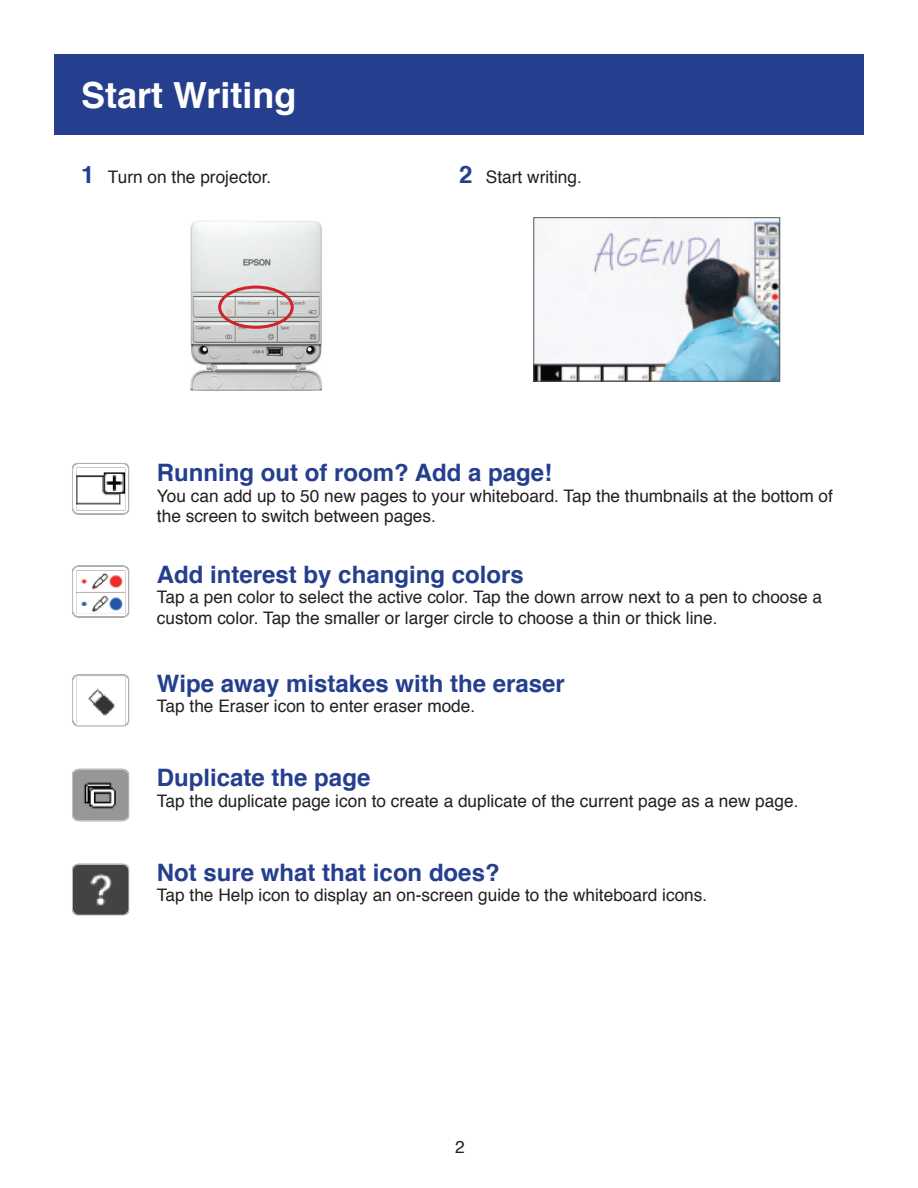
<style>
.page{position:relative;width:918px;height:1188px;background:#fff}
.page>*{position:absolute;margin:0;border:0;box-sizing:border-box;transform-origin:0 0}
.t1{font:700 36px "Helvetica";color:#fff}
.t2{font:700 24px "Helvetica";color:#253f8e}
.t3{font:17.25px/20.7px "Helvetica";color:#231f20}
.s1{font-weight:700;font-size:24px;color:#253f8e}
</style>
<div class="page">
<img style="left:189px;top:221px;width:134px;height:170px">
<div style="left:54px;top:54px;width:810px;height:81px;background:#253f8e"></div>
<img style="left:536px;top:219px;width:242px;height:160px">
<div style="left:534px;top:217px;width:246px;height:164px;border:1px solid #57585a"></div>
<div style="left:218px;top:286px;width:76px;height:43px;border:3px solid #d1232a;border-radius:50%"></div>
<img style="left:72px;top:463px;width:58px;height:453px">
<p class="t1" style="left:81px;top:66px;width:217px">Start Writing</p>
<p class="t3" style="left:81px;top:167px;width:192px"><span class="s1">1</span> Turn on the projector.</p>
<p class="t3" style="left:459px;top:167px;width:124px"><span class="s1">2</span> Start writing.</p>
<p class="t2" style="left:157px;top:453px;width:397px">Running out of room? Add a page!</p>
<p class="t3" style="left:157px;top:486px;width:678px">You can add up to 50 new pages to your whiteboard. Tap the thumbnails at the bottom of the screen to switch between pages.</p>
<p class="t2" style="left:157px;top:555px;width:368px">Add interest by changing colors</p>
<p class="t3" style="left:157px;top:587px;width:667px">Tap a pen color to select the active color. Tap the down arrow next to a pen to choose a custom color. Tap the smaller or larger circle to choose a thin or thick line.</p>
<p class="t2" style="left:157px;top:664px;width:409px">Wipe away mistakes with the eraser</p>
<p class="t3" style="left:157px;top:696px;width:320px">Tap the Eraser icon to enter eraser mode.</p>
<p class="t2" style="left:157px;top:758px;width:215px">Duplicate the page</p>
<p class="t3" style="left:157px;top:791px;width:643px">Tap the duplicate page icon to create a duplicate of the current page as a new page.</p>
<p class="t2" style="left:157px;top:853px;width:344px">Not sure what that icon does?</p>
<p class="t3" style="left:157px;top:885px;width:552px">Tap the Help icon to display an on-screen guide to the whiteboard icons.</p>
<p class="t3" style="left:455px;top:1137px;width:11px">2</p>
</div>
